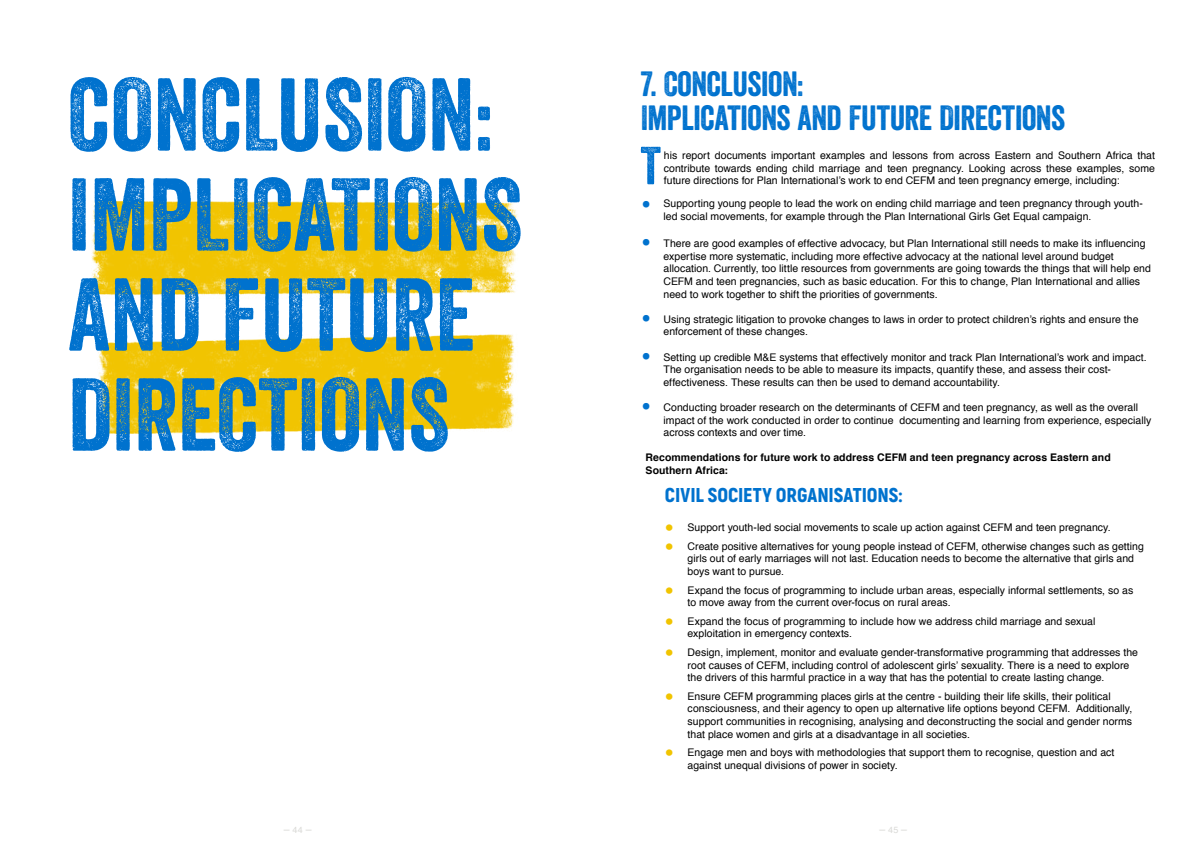
<style>
.page{position:relative;width:1191px;height:842px;background:#fff}
.page>*{position:absolute;margin:0;border:0;box-sizing:border-box;transform-origin:0 0}
.t1{font:100px/100px "Veneer";color:#0072ce}
.t2{font:51.8px "Veneer";color:#0072ce}
.t3{font:34px/34px "Veneer";letter-spacing:-.015em;color:#0072ce}
.t4{font:900 20px "Akrobat";color:#0072ce}
.t5{font:10.5px/12.6px "Helvetica";color:#000}
.t6{font:700 10.5px/12.6px "Helvetica";letter-spacing:.005em;color:#000}
.t7{font:10.5px "Helvetica";color:#d9d9d6}
.s1{font-family:"Helvetica Neue";font-size:30px;color:#0072ce}
.s2{font-family:"Helvetica Neue";font-weight:500;font-size:18px;color:#f1c400}
.s3{font-size:9px}
</style>
<div class="page">
<img style="left:91px;top:201px;width:427px;height:232px">
<h1 class="t1" style="left:68px;top:64px;width:456px">CONCLUSION:<br>IMPLICATIONS<br>AND FUTURE<br>DIRECTIONS</h1>
<h3 class="t3" style="left:641px;top:67px;width:426px">7. CONCLUSION:<br>IMPLICATIONS AND FUTURE DIRECTIONS</h3>
<h2 class="t2" style="left:640px;top:134px;width:22px">T</h2>
<p class="t5" style="left:664px;top:149px;width:492px;text-align:justify">his report documents important examples and lessons from across Eastern and Southern Africa that contribute towards ending child marriage and teen pregnancy. Looking across these examples, some future directions for Plan International’s work to end CEFM and teen pregnancy emerge, including:</p>
<p class="t5" style="left:663px;top:198px;width:481px;text-indent:-23px"><span class="s1">•</span> Supporting young people to lead the work on ending child marriage and teen pregnancy through youth&shy;led social movements, for example through the Plan International Girls Get Equal campaign.</p>
<p class="t5" style="left:663px;top:238px;width:489px;text-indent:-23px"><span class="s1">•</span> There are good examples of effective advocacy, but Plan International still needs to make its influencing expertise more systematic, including more effective advocacy at the national level around budget allocation. Currently, too little resources from governments are going towards the things that will help end CEFM and teen pregnancies, such as basic education. For this to change, Plan International and allies need to work together to shift the priorities of governments.</p>
<p class="t5" style="left:663px;top:313px;width:476px;text-indent:-23px"><span class="s1">•</span> Using strategic litigation to provoke changes to laws in order to protect children’s rights and ensure the enforcement of these changes.</p>
<p class="t5" style="left:663px;top:351px;width:484px;text-indent:-23px"><span class="s1">•</span> Setting up credible M&amp;E systems that effectively monitor and track Plan International’s work and impact.<br>The organisation needs to be able to measure its impacts, quantify these, and assess their cost&shy;effectiveness. These results can then be used to demand accountability.</p>
<p class="t5" style="left:663px;top:401px;width:489px;text-indent:-23px"><span class="s1">•</span> Conducting broader research on the determinants of CEFM and teen pregnancy, as well as the overall impact of the work conducted in order to continue documenting and learning from experience, especially across contexts and over time.</p>
<p class="t6" style="left:645px;top:452px;width:467px">Recommendations for future work to address CEFM and teen pregnancy across Eastern and<br>Southern Africa:</p>
<h3 class="t4" style="left:665px;top:482px;width:239px">CIVIL SOCIETY ORGANISATIONS:</h3>
<p class="t5" style="left:665px;top:521px;width:447px"><span class="s2">•</span> Support youth-led social movements to scale up action against CEFM and teen pregnancy.</p>
<p class="t5" style="left:687px;top:540px;width:458px;text-indent:-23px"><span class="s2">•</span> Create positive alternatives for young people instead of CEFM, otherwise changes such as getting girls out of early marriages will not last. Education needs to become the alternative that girls and boys want to pursue.</p>
<p class="t5" style="left:687px;top:584px;width:447px;text-indent:-23px"><span class="s2">•</span> Expand the focus of programming to include urban areas, especially informal settlements, so as to move away from the current over-focus on rural areas.</p>
<p class="t5" style="left:687px;top:615px;width:409px;text-indent:-23px"><span class="s2">•</span> Expand the focus of programming to include how we address child marriage and sexual exploitation in emergency contexts.</p>
<p class="t5" style="left:687px;top:646px;width:452px;text-indent:-23px"><span class="s2">•</span> Design, implement, monitor and evaluate gender-transformative programming that addresses the root causes of CEFM, including control of adolescent girls’ sexuality. There is a need to explore the drivers of this harmful practice in a way that has the potential to create lasting change.</p>
<p class="t5" style="left:687px;top:690px;width:446px;text-indent:-23px"><span class="s2">•</span> Ensure CEFM programming places girls at the centre - building their life skills, their political consciousness, and their agency to open up alternative life options beyond CEFM. Additionally, support communities in recognising, analysing and deconstructing the social and gender norms that place women and girls at a disadvantage in all societies.</p>
<p class="t5" style="left:687px;top:746px;width:428px;text-indent:-23px"><span class="s2">•</span> Engage men and boys with methodologies that support them to recognise, question and act against unequal divisions of power in society.</p>
<p class="t7" style="left:284px;top:821px;width:29px">–<span class="s3">44</span>–</p>
<p class="t7" style="left:879px;top:821px;width:29px">–<span class="s3">45</span>–</p>
</div>
